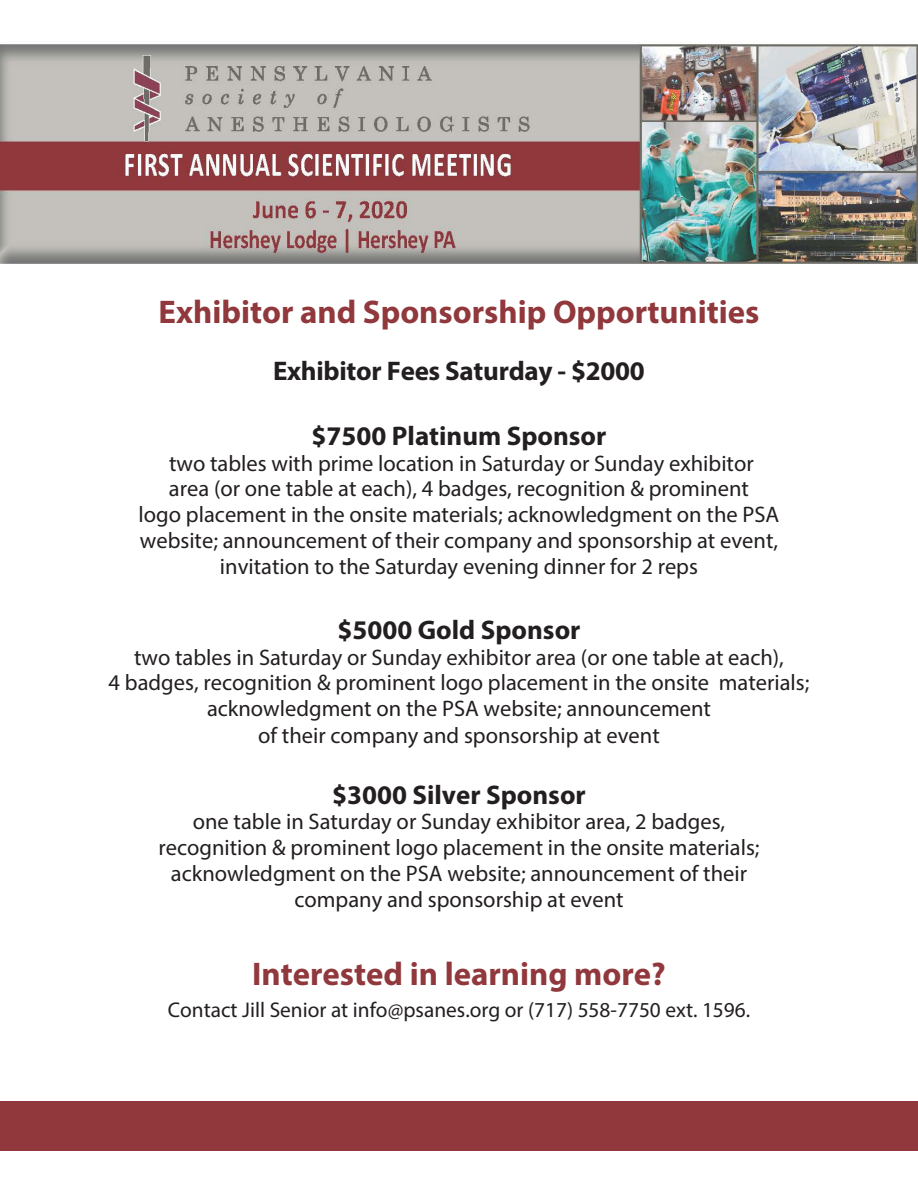
<style>
.page{position:relative;width:918px;height:1188px;background:#fff}
.page>*{position:absolute;margin:0;border:0;box-sizing:border-box;transform-origin:0 0}
.t1{font:700 32.85px "Myriad Pro";color:#91383c}
.t2{font:700 27px "Myriad Pro";color:#231f20}
.t3{font:22.5px/26px "Myriad Pro";color:#231f20;text-align:center}
.t4{font:21.3px "Myriad Pro";color:#231f20}
</style>
<div class="page">
<img style="left:0;top:44px;width:918px;height:220px">
<div style="left:0;top:1102px;width:918px;height:49px;background:#91383c"></div>
<p class="t1" style="left:159px;top:290px;width:602px">Exhibitor and Sponsorship Opportunities</p>
<p class="t2" style="left:273px;top:354px;width:373px">Exhibitor Fees Saturday - $2000</p>
<p class="t2" style="left:312px;top:419px;width:296px">$7500 Platinum Sponsor</p>
<p class="t3" style="left:139px;top:450px;width:642px">two tables with prime location in Saturday or Sunday exhibitor<br>area (or one table at each), 4 badges, recognition &amp; prominent<br>logo placement in the onsite materials; acknowledgment on the PSA website; announcement of their company and sponsorship at event, invitation to the Saturday evening dinner for 2 reps</p>
<p class="t2" style="left:337px;top:612px;width:245px">$5000 Gold Sponsor</p>
<p class="t3" style="left:109px;top:644px;width:702px">two tables in Saturday or Sunday exhibitor area (or one table at each),<br>4 badges, recognition &amp; prominent logo placement in the onsite materials; acknowledgment on the PSA website; announcement<br>of their company and sponsorship at event</p>
<p class="t2" style="left:332px;top:777px;width:255px">$3000 Silver Sponsor</p>
<p class="t3" style="left:158px;top:809px;width:603px">one table in Saturday or Sunday exhibitor area, 2 badges, recognition &amp; prominent logo placement in the onsite materials; acknowledgment on the PSA website; announcement of their company and sponsorship at event</p>
<p class="t1" style="left:252px;top:953px;width:415px">Interested in learning more?</p>
<p class="t4" style="left:168px;top:996px;width:584px">Contact Jill Senior at info@psanes.org or (717) 558-7750 ext. 1596.</p>
</div>
